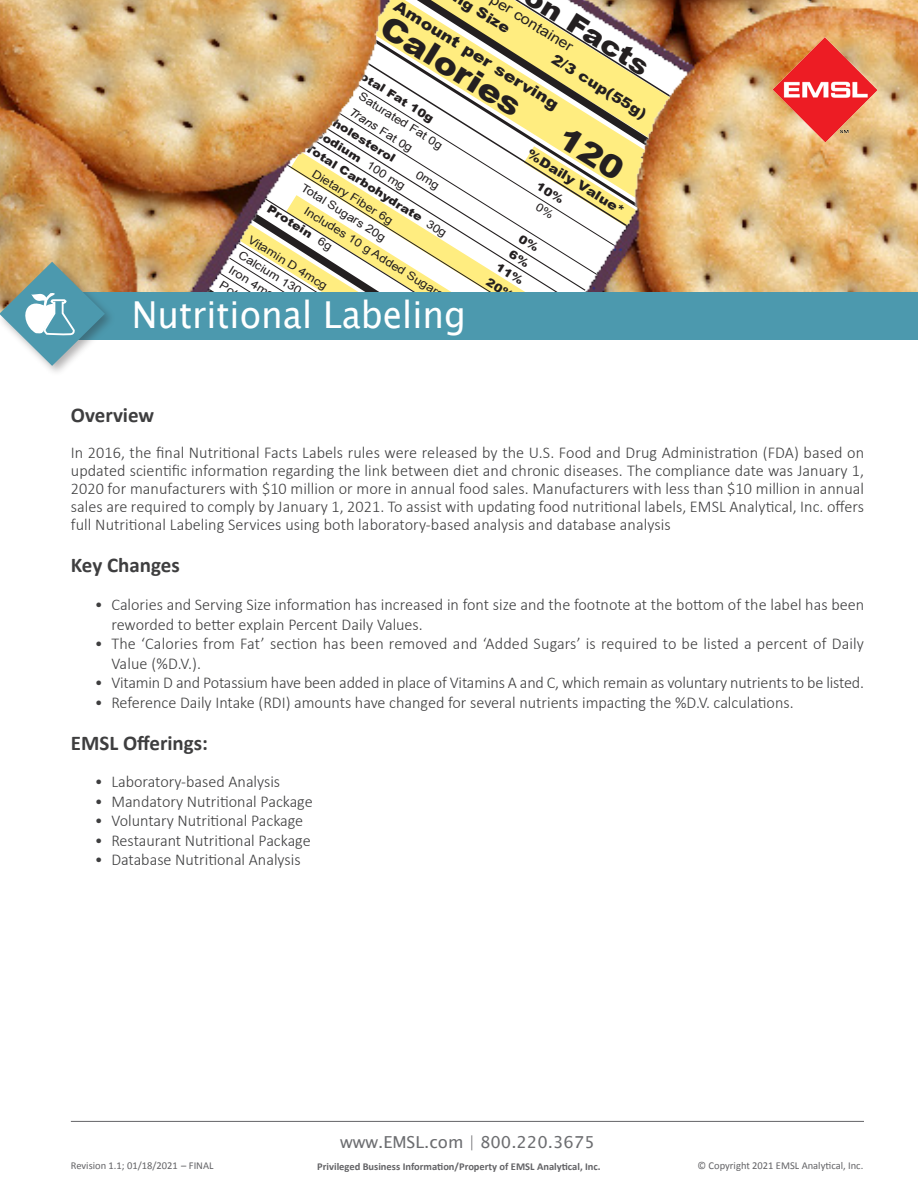
<style>
.page{position:relative;width:918px;height:1188px;background:#fff}
.page>*{position:absolute;margin:0;border:0;box-sizing:border-box;transform-origin:0 0}
.t1{font:37.2px "Lucida Sans Unicode";color:#fff;scale:.94 1}
.t2{font:900 31.05px "Arial";color:#231f20;scale:1.15 1}
.t3{font:900 26.85px "Arial";color:#231f20;scale:1.13 1}
.t4{font:700 21px "Calibri";color:#3e3e3f}
.t5{font:300 16.5px/18px "Calibri";color:#3e3e3f}
.t6{font:16.5px "Lucida Sans Unicode";color:#6c6d70}
.t7{font:900 15.45px "Arial";color:#231f20;scale:1.15 1}
.t8{font:900 14.1px "Arial";color:#231f20;scale:1.15 1}
.t9{font:14.1px "Arial";color:#231f20;scale:1.15 1}
.t10{font:900 12.75px "Arial";color:#231f20;scale:1.15 1}
.t11{font:11.25px/18px "Arial";color:#231f20;scale:1.15 1}
.t12{font:900 11.25px/18px "Arial";color:#231f20;scale:1.15 1}
.t13{font:10.5px "Calibri";color:#636366}
.t14{font:700 10.5px "Calibri";color:#636366}
.s1{font-weight:400;font-style:italic}
.s2{font-weight:400}
</style>
<div class="page">
<img style="left:0;top:0;width:918px;height:292px">
<div style="left:35px;top:292px;width:883px;height:47px;background:#4c99ae"></div>
<hr style="left:71px;top:1121px;width:793px;height:1px;background:#636366">
<div style="left:0;top:259px;width:116px;height:118px;background:#231f20;opacity:.35"></div>
<svg style="left:0;top:262px;width:105px;height:104px"></svg>
<img style="left:771px;top:37px;width:114px;height:113px">
<svg style="left:286px;top:126px;width:360px;height:214px"></svg>
<h3 class="t3" style="left:537px;top:-23px;width:127px;rotate:32deg">on Facts</h3>
<p class="t9" style="left:497px;top:-10px;width:84px;rotate:32deg">per container</p>
<p class="t7" style="left:401px;top:-5px;width:168px;rotate:32deg">Amount per serving</p>
<p class="t8" style="left:469px;top:-7px;width:48px;rotate:32deg">g Size</p>
<h2 class="t2" style="left:395px;top:4px;width:141px;rotate:32deg">Calories</h2>
<p class="t8" style="left:559px;top:49px;width:96px;rotate:32deg">2/3 cup(55g)</p>
<p class="t12" style="left:359px;top:62px;width:82px;rotate:32deg">Total Fat 10g</p>
<p class="t11" style="left:364px;top:88px;width:85px;rotate:32deg">Saturated Fat 0g</p>
<p class="t12" style="left:340px;top:93px;width:80px;text-indent:18px;rotate:32deg"><span class="s1">Trans</span> <span class="s2">Fat 0g<br></span>Cholesterol</p>
<p class="t12" style="left:321px;top:123px;width:92px;rotate:32deg">Sodium <span class="s2">100 mg</span></p>
<p class="t12" style="left:311px;top:139px;width:145px;rotate:32deg">Total Carbohydrate <span class="s2">30g</span></p>
<p class="t10" style="left:533px;top:144px;width:99px;rotate:32deg">%Daily Value*</p>
<p class="t11" style="left:318px;top:165px;width:82px;rotate:32deg">Dietary Fiber 6g</p>
<p class="t11" style="left:319px;top:187px;width:142px;text-indent:-15px;rotate:32deg">Total Sugars 20g<br>Includes 10 g Added Sugars</p>
<p class="t12" style="left:273px;top:200px;width:46px;rotate:32deg">Protein</p>
<p class="t11" style="left:254px;top:231px;width:81px;rotate:32deg">Vitamin D 4mcg</p>
<p class="t11" style="left:244px;top:246px;width:95px;rotate:32deg">Calcium 130 mg<br>Iron 4mg<br>Potassium 235 mg</p>
<h1 class="t1" style="left:132px;top:286px;width:357px">Nutritional Labeling</h1>
<p class="t4" style="left:71px;top:402px;width:85px">Overview</p>
<p class="t5" style="left:71px;top:443px;width:795px;text-align:justify">In 2016, the final Nutritional Facts Labels rules were released by the U.S. Food and Drug Administration (FDA) based on updated scientific information regarding the link between diet and chronic diseases. The compliance date was January 1, 2020 for manufacturers with $10 million or more in annual food sales. Manufacturers with less than $10 million in annual sales are required to comply by January 1, 2021. To assist with updating food nutritional labels, EMSL Analytical, Inc. offers full Nutritional Labeling Services using both laboratory-based analysis and database analysis</p>
<p class="t4" style="left:71px;top:552px;width:110px">Key Changes</p>
<p class="t5" style="left:111px;top:595px;width:754px;line-height:19.5px;text-indent:-17px">• Calories and Serving Size information has increased in font size and the footnote at the bottom of the label has been reworded to better explain Percent Daily Values.</p>
<p class="t5" style="left:111px;top:634px;width:754px;line-height:19.5px;text-indent:-17px">• The ‘Calories from Fat’ section has been removed and ‘Added Sugars’ is required to be listed a percent of Daily<br>Value (%D.V.).</p>
<p class="t5" style="left:95px;top:674px;width:771px">• Vitamin D and Potassium have been added in place of Vitamins A and C, which remain as voluntary nutrients to be listed.</p>
<p class="t5" style="left:95px;top:693px;width:700px">• Reference Daily Intake (RDI) amounts have changed for several nutrients impacting the %D.V. calculations.</p>
<p class="t4" style="left:71px;top:729px;width:139px">EMSL Offerings:</p>
<p class="t5" style="left:95px;top:773px;width:187px">• Laboratory-based Analysis</p>
<p class="t5" style="left:95px;top:792px;width:219px">• Mandatory Nutritional Package</p>
<p class="t5" style="left:95px;top:812px;width:210px">• Voluntary Nutritional Package</p>
<p class="t5" style="left:95px;top:831px;width:217px">• Restaurant Nutritional Package</p>
<p class="t5" style="left:95px;top:851px;width:207px">• Database Nutritional Analysis</p>
<p class="t6" style="left:340px;top:1129px;width:256px">www.EMSL.com | 800.220.3675</p>
<p class="t13" style="left:71px;top:1159px;width:144px">Revision 1.1; 01/18/2021 – FINAL</p>
<p class="t13" style="left:697px;top:1159px;width:167px">© Copyright 2021 EMSL Analytical, Inc.</p>
<p class="t14" style="left:317px;top:1160px;width:285px">Privileged Business Information/Property of EMSL Analytical, Inc.</p>
</div>
